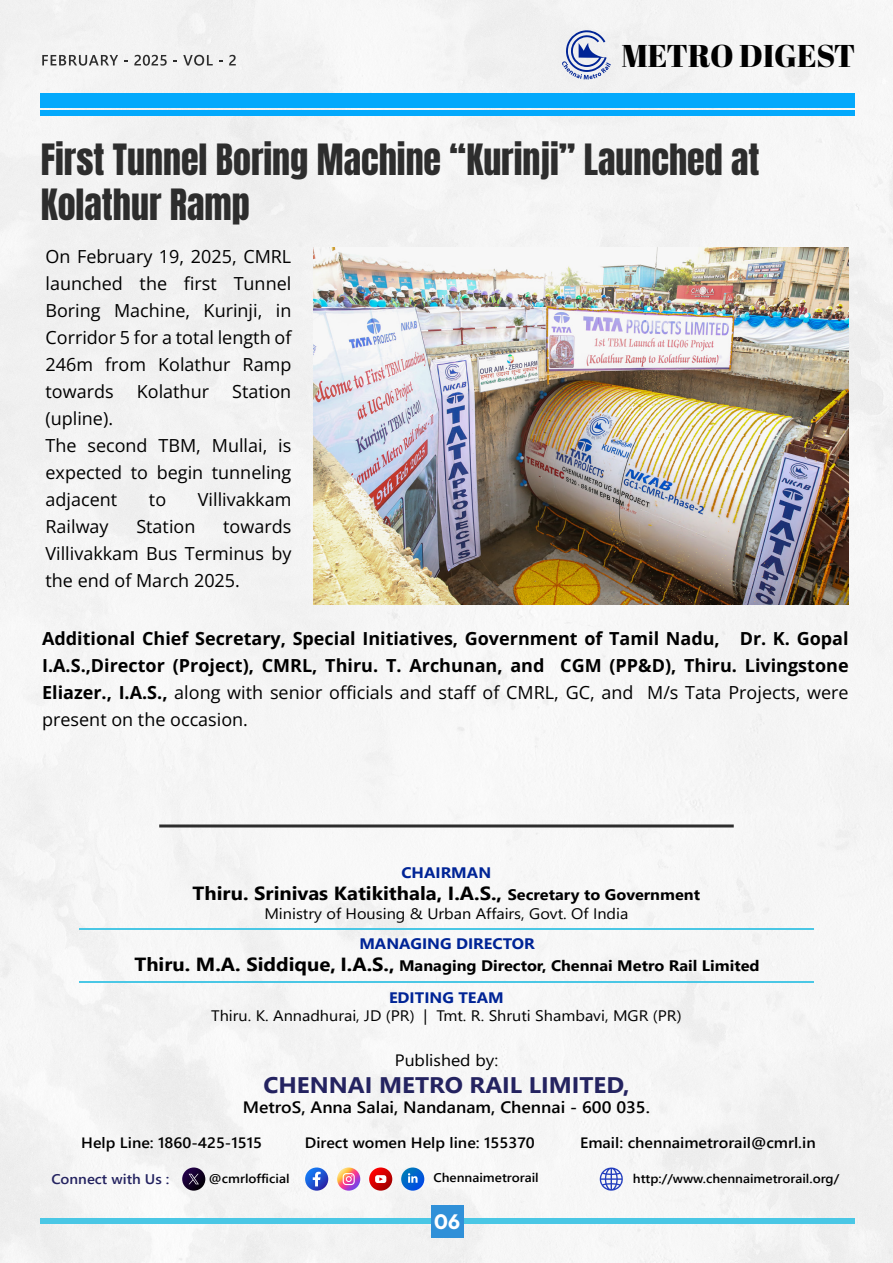
<style>
.page{position:relative;width:893px;height:1263px;background:#f5f5f5}
.page>*{position:absolute;margin:0;border:0;box-sizing:border-box;transform-origin:0 0}
.t1{font:36px/45px "Anton";color:#2d2d2d}
.t2{font:31.5px "Abril Fatface";color:#000}
.t3{font:700 22.5px "Segoe UI";color:#242360;scale:1.07 1}
.t4{font:700 20.85px "Outfit";color:#fff}
.t5{font:700 19.05px "Segoe UI";color:#000;scale:1.07 1}
.t6{font:18px/27px "Open Sans";color:#000;text-align:justify}
.t7{font:700 18px/27px "Open Sans";color:#000;text-align:justify}
.t8{font:600 16.5px "Segoe UI";color:#000;scale:1.07 1}
.t9{font:16.5px "Segoe UI";color:#000;scale:1.07 1}
.t10{font:15.15px "Segoe UI";color:#000;scale:1.07 1}
.t11{font:700 15.15px/22.8px "Segoe UI";color:#000;text-align:center;scale:1.07 1}
.t12{font:700 15.15px "Segoe UI";color:#002496;scale:1.07 1}
.t13{font:600 15px "Segoe UI";color:#000;scale:1.07 1}
.t14{font:600 13.95px "Segoe UI";color:#242360;scale:1.07 1}
.t15{font:600 12.6px "Segoe UI";color:#000;scale:1.07 1}
.s1{font-weight:400}
.s2{font-size:15.15px}
.s3{color:#002496}
.s4{font-size:19.05px}
</style>
<div class="page">
<svg style="left:562px;top:30px;width:49px;height:49px"></svg>
<div style="left:41px;top:93px;width:814px;height:14px;background:#03a9fc"></div>
<div style="left:41px;top:111px;width:814px;height:5px;background:#03a9fc"></div>
<div style="left:40px;top:1218px;width:814px;height:6px;background:#4ac7e5"></div>
<div style="left:431px;top:1205px;width:32px;height:32px;background:#3090d8"></div>
<hr style="left:79px;top:928px;width:735px;height:2px;background:#4ac7e5">
<hr style="left:79px;top:981px;width:735px;height:1px;background:#4ac7e5">
<svg style="left:401px;top:1167px;width:23px;height:24px"></svg>
<svg style="left:408px;top:1173px;width:10px;height:10px"></svg>
<svg style="left:369px;top:1167px;width:23px;height:24px"></svg>
<svg style="left:375px;top:1175px;width:11px;height:8px"></svg>
<svg style="left:337px;top:1167px;width:23px;height:24px"></svg>
<svg style="left:343px;top:1173px;width:12px;height:12px"></svg>
<svg style="left:305px;top:1167px;width:23px;height:24px"></svg>
<svg style="left:313px;top:1172px;width:8px;height:14px"></svg>
<svg style="left:182px;top:1167px;width:23px;height:24px"></svg>
<svg style="left:189px;top:1174px;width:10px;height:10px"></svg>
<svg style="left:600px;top:1167px;width:23px;height:23px"></svg>
<img style="left:314px;top:248px;width:535px;height:356px">
<hr style="left:159px;top:824px;width:575px;height:3px;background:#2d2d2d">
<svg style="left:42px;top:55px;width:76px;height:11px"></svg>
<svg style="left:134px;top:55px;width:33px;height:11px"></svg>
<svg style="left:183px;top:55px;width:30px;height:11px"></svg>
<svg style="left:229px;top:55px;width:7px;height:10px"></svg>
<h2 class="t2" style="left:621px;top:33px;width:235px">METRO DIGEST</h2>
<h1 class="t1" style="left:41px;top:140px;width:720px">First Tunnel Boring Machine “Kurinji” Launched at<br>Kolathur Ramp</h1>
<p class="t6" style="left:45px;top:242px;width:247px">On February 19, 2025, CMRL launched the first Tunnel Boring Machine, Kurinji, in Corridor 5 for a total length of 246m from Kolathur Ramp towards</p>
<p class="t6" style="left:137px;top:377px;width:74px">Kolathur</p>
<p class="t6" style="left:232px;top:377px;width:61px">Station</p>
<p class="t6" style="left:45px;top:404px;width:247px;text-align:left">(upline).<br>The second TBM, Mullai, is expected to begin tunneling adjacent</p>
<p class="t6" style="left:149px;top:485px;width:19px">to</p>
<p class="t6" style="left:198px;top:485px;width:95px">Villivakkam</p>
<p class="t6" style="left:45px;top:512px;width:247px;text-indent:178px">towards Villivakkam Bus Terminus by the end of March 2025.</p>
<p class="t6" style="left:45px;top:512px;width:65px">Railway</p>
<p class="t6" style="left:136px;top:512px;width:61px">Station</p>
<p class="t7" style="left:42px;top:625px;width:808px">Additional Chief Secretary, Special Initiatives, Government of Tamil Nadu, Dr. K. Gopal I.A.S.,Director (Project), CMRL, Thiru. T. Archunan, and CGM (PP&amp;D), Thiru. Livingstone Eliazer., I.A.S., <span class="s1">along with senior officials and staff of CMRL, GC, and M/s Tata Projects, were present on the occasion.</span></p>
<p class="t12" style="left:401px;top:858px;width:85px">CHAIRMAN</p>
<p class="t5" style="left:193px;top:875px;width:476px">Thiru. Srinivas Katikithala, I.A.S., <span class="s2">Secretary to Government</span></p>
<p class="t10" style="left:264px;top:899px;width:342px">Ministry of Housing &amp; Urban Affairs, Govt. Of India</p>
<p class="t11" style="left:134px;top:930px;width:586px"><span class="s3">MANAGING DIRECTOR<br></span><span class="s4">Thiru. M.A. Siddique, I.A.S.,</span> Managing Director, Chennai Metro Rail Limited</p>
<p class="t12" style="left:389px;top:983px;width:109px">EDITING TEAM</p>
<p class="t10" style="left:211px;top:1001px;width:441px">Thiru. K. Annadhurai, JD (PR) | Tmt. R. Shruti Shambavi, MGR (PR)</p>
<p class="t9" style="left:395px;top:1045px;width:98px">Published by:</p>
<p class="t3" style="left:263px;top:1064px;width:344px">CHENNAI METRO RAIL LIMITED,</p>
<p class="t8" style="left:243px;top:1091px;width:382px">MetroS, Anna Salai, Nandanam, Chennai - 600 035.</p>
<p class="t13" style="left:81px;top:1128px;width:170px">Help Line: 1860-425-1515</p>
<p class="t13" style="left:305px;top:1128px;width:216px">Direct women Help line: 155370</p>
<p class="t13" style="left:580px;top:1128px;width:222px">Email: chennaimetrorail@cmrl.in</p>
<p class="t14" style="left:51px;top:1166px;width:112px">Connect with Us :</p>
<p class="t15" style="left:209px;top:1166px;width:77px">@cmrlofficial</p>
<p class="t15" style="left:433px;top:1166px;width:100px">Chennaimetrorail</p>
<p class="t4" style="left:434px;top:1207px;width:27px">06</p>
<p class="t15" style="left:633px;top:1166px;width:194px">http://www.chennaimetrorail.org/</p>
</div>
